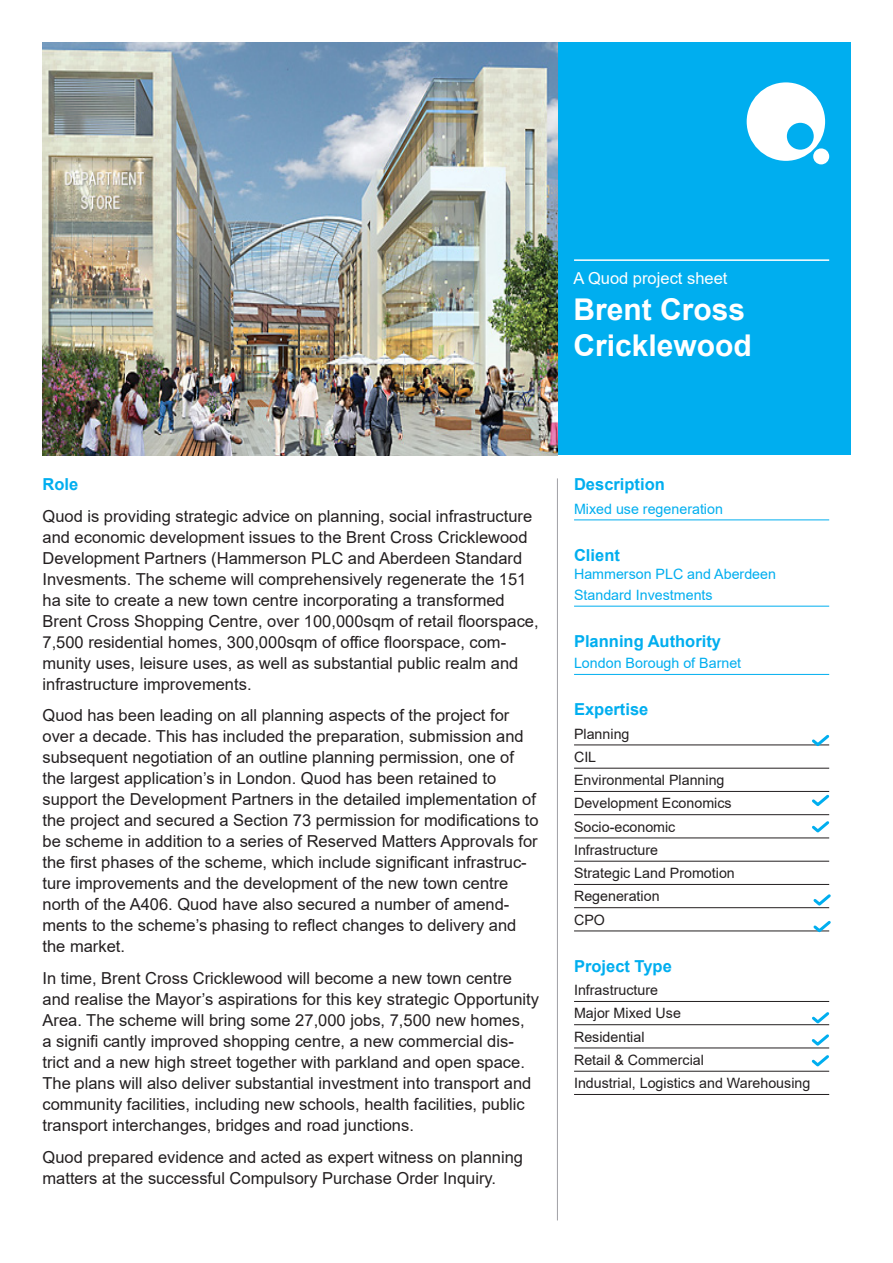
<style>
.page{position:relative;width:893px;height:1263px;background:#fff}
.page>*{position:absolute;margin:0;border:0;box-sizing:border-box;transform-origin:0 0}
.Titles{font:700 30px "Arial";color:#fff}
.t1{font:16.5px/21px "Arial";color:#231f20}
.t2{font:700 16.5px "Arial";color:#00aeef}
.Titles-2{font:16.5px "Arial";color:#fff}
.t3{font:14.25px "Arial";color:#231f20}
.t4{font:14.25px/21px "Arial";color:#00aeef}
</style>
<div class="page">
<div style="left:551px;top:43px;width:299px;height:412px;background:#00aeef"></div>
<svg style="left:747px;top:82px;width:78px;height:79px"></svg>
<div style="left:813px;top:148px;width:16px;height:16px;background:#fff;border-radius:50%"></div>
<img style="left:43px;top:43px;width:514px;height:412px">
<hr style="left:574px;top:259px;width:255px;height:2px;background:#fff">
<hr style="left:557px;top:478px;width:1px;height:742px;background:#a1a1a5">
<hr style="left:574px;top:520px;width:255px;height:1px;background:#00aeef">
<hr style="left:574px;top:606px;width:255px;height:1px;background:#00aeef">
<hr style="left:574px;top:674px;width:255px;height:1px;background:#00aeef">
<hr style="left:574px;top:745px;width:255px;height:1px;background:#231f20">
<hr style="left:574px;top:768px;width:255px;height:1px;background:#231f20">
<hr style="left:574px;top:791px;width:255px;height:1px;background:#231f20">
<hr style="left:574px;top:814px;width:255px;height:1px;background:#231f20">
<hr style="left:574px;top:838px;width:255px;height:1px;background:#231f20">
<hr style="left:574px;top:861px;width:255px;height:1px;background:#231f20">
<hr style="left:574px;top:884px;width:255px;height:1px;background:#231f20">
<hr style="left:574px;top:907px;width:255px;height:1px;background:#231f20">
<hr style="left:574px;top:931px;width:255px;height:1px;background:#231f20">
<hr style="left:574px;top:1001px;width:255px;height:1px;background:#231f20">
<hr style="left:574px;top:1024px;width:255px;height:1px;background:#231f20">
<hr style="left:574px;top:1048px;width:255px;height:1px;background:#231f20">
<hr style="left:574px;top:1071px;width:255px;height:1px;background:#231f20">
<hr style="left:574px;top:1094px;width:255px;height:1px;background:#231f20">
<svg style="left:809px;top:734px;width:21px;height:13px"></svg>
<svg style="left:812px;top:794px;width:18px;height:12px"></svg>
<svg style="left:812px;top:821px;width:18px;height:12px"></svg>
<svg style="left:811px;top:894px;width:20px;height:14px"></svg>
<svg style="left:811px;top:921px;width:20px;height:12px"></svg>
<svg style="left:809px;top:1012px;width:21px;height:55px"></svg>
<p class="Titles-2" style="left:573px;top:267px;width:156px">A Quod project sheet</p>
<p class="Titles" style="left:573px;top:288px;width:173px">Brent Cross</p>
<p class="Titles" style="left:573px;top:324px;width:180px">Cricklewood</p>
<p class="t2" style="left:43px;top:473px;width:37px">Role</p>
<p class="t1" style="left:43px;top:505px;width:498px">Quod is providing strategic advice on planning, social infrastructure and economic development issues to the Brent Cross Cricklewood Development Partners (Hammerson PLC and Aberdeen Standard Invesments. The scheme will comprehensively regenerate the 151 ha site to create a new town centre incorporating a transformed Brent Cross Shopping Centre, over 100,000sqm of retail floorspace, 7,500 residential homes, 300,000sqm of office floorspace, com&shy;munity uses, leisure uses, as well as substantial public realm and infrastructure improvements.</p>
<p class="t1" style="left:43px;top:705px;width:498px">Quod has been leading on all planning aspects of the project for over a decade. This has included the preparation, submission and subsequent negotiation of an outline planning permission, one of the largest application’s in London. Quod has been retained to support the Development Partners in the detailed implementation of the project and secured a Section 73 permission for modifications to be scheme in addition to a series of Reserved Matters Approvals for the first phases of the scheme, which include significant infrastruc&shy;ture improvements and the development of the new town centre north of the A406. Quod have also secured a number of amend&shy;ments to the scheme’s phasing to reflect changes to delivery and the market.</p>
<p class="t1" style="left:43px;top:967px;width:498px">In time, Brent Cross Cricklewood will become a new town centre and realise the Mayor’s aspirations for this key strategic Opportunity Area. The scheme will bring some 27,000 jobs, 7,500 new homes,<br>a signifi cantly improved shopping centre, a new commercial dis&shy;trict and a new high street together with parkland and open space.<br>The plans will also deliver substantial investment into transport and community facilities, including new schools, health facilities, public transport interchanges, bridges and road junctions.</p>
<p class="t1" style="left:43px;top:1146px;width:482px">Quod prepared evidence and acted as expert witness on planning matters at the successful Compulsory Purchase Order Inquiry.</p>
<p class="t2" style="left:574px;top:473px;width:92px">Description</p>
<p class="t4" style="left:574px;top:498px;width:150px">Mixed use regeneration</p>
<p class="t2" style="left:574px;top:543px;width:47px">Client</p>
<p class="t4" style="left:574px;top:563px;width:203px">Hammerson PLC and Aberdeen<br>Standard Investments</p>
<p class="t2" style="left:574px;top:630px;width:148px">Planning Authority</p>
<p class="t4" style="left:574px;top:653px;width:169px">London Borough of Barnet</p>
<p class="t2" style="left:574px;top:698px;width:76px">Expertise</p>
<p class="t3" style="left:574px;top:724px;width:57px">Planning</p>
<p class="t3" style="left:574px;top:747px;width:24px">CIL</p>
<p class="t3" style="left:574px;top:770px;width:152px">Environmental Planning</p>
<p class="t3" style="left:574px;top:794px;width:159px">Development Economics</p>
<p class="t3" style="left:574px;top:817px;width:103px">Socio-economic</p>
<p class="t3" style="left:574px;top:840px;width:85px">Infrastructure</p>
<p class="t3" style="left:574px;top:863px;width:162px">Strategic Land Promotion</p>
<p class="t3" style="left:574px;top:887px;width:87px">Regeneration</p>
<p class="t3" style="left:574px;top:910px;width:32px">CPO</p>
<p class="t2" style="left:574px;top:954px;width:99px">Project Type</p>
<p class="t3" style="left:574px;top:980px;width:85px">Infrastructure</p>
<p class="t3" style="left:574px;top:1004px;width:108px">Major Mixed Use</p>
<p class="t3" style="left:574px;top:1027px;width:72px">Residential</p>
<p class="t3" style="left:574px;top:1050px;width:131px">Retail &amp; Commercial</p>
<p class="t3" style="left:574px;top:1073px;width:238px">Industrial, Logistics and Warehousing</p>
</div>
